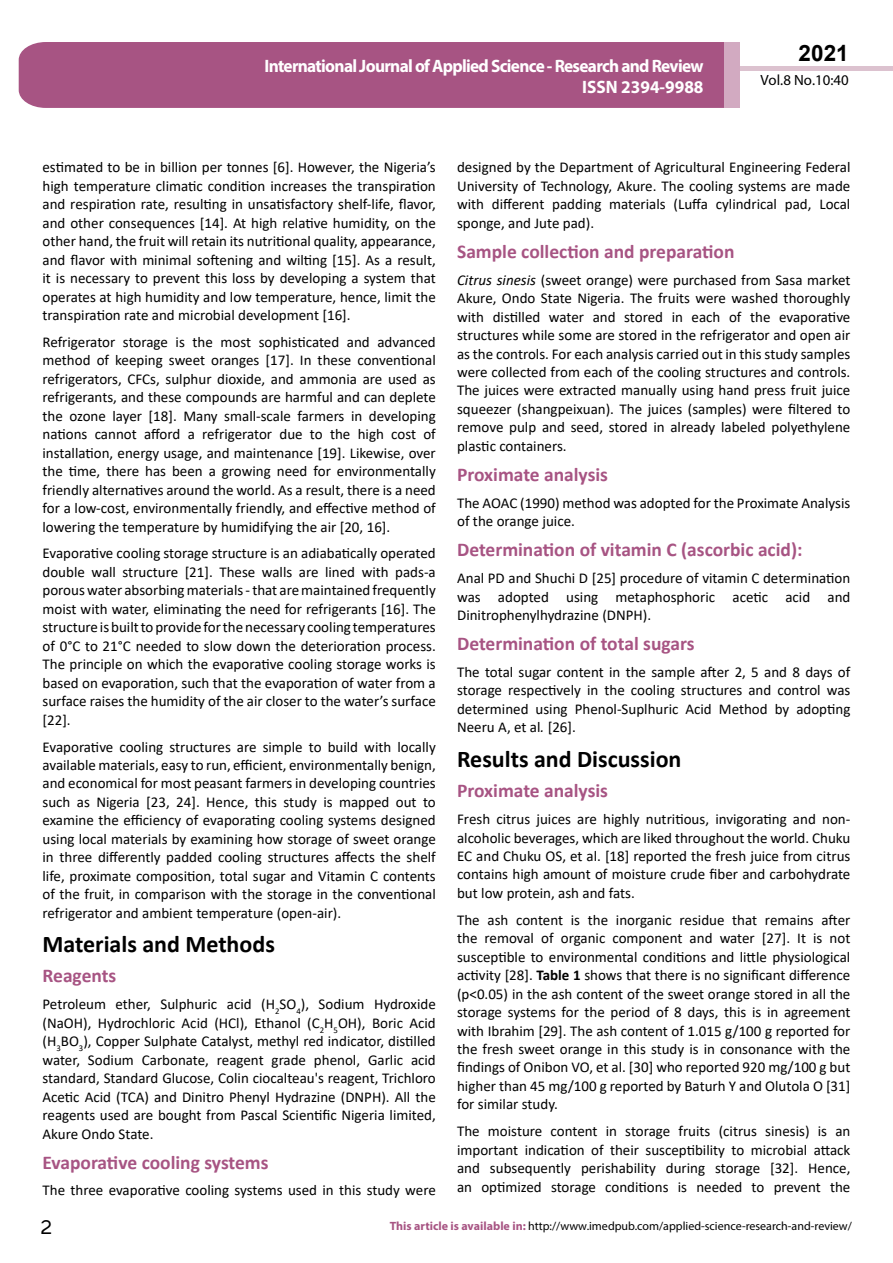
<style>
.page{position:relative;width:893px;height:1263px;background:#fff}
.page>*{position:absolute;margin:0;border:0;box-sizing:border-box;transform-origin:0 0}
.t1{font:25.5px "Tunga";color:#000}
.t2{font:700 24px "Calibri";color:#000}
.t3{font:700 22.5px "Arial";color:#000}
.t4{font:700 19.5px "Calibri";color:#a75483}
.t5{font:700 18px/21.6px "Myriad Pro";letter-spacing:-.04em;color:#fff;text-align:right;scale:.96 1}
.t6{font:15px/18.5px "Calibri";color:#000;text-align:justify}
.t7{font:14.85px "Myriad Pro";color:#000}
.t8{font:12px "Myriad Pro";color:#000}
.s1{font-style:italic}
.s2{font-weight:700}
.s3{font-weight:700;color:#a75483}
</style>
<div class="page">
<div style="left:722px;top:66px;width:171px;height:5px;background:#dcc2cf"></div>
<div style="left:19px;top:42px;width:706px;height:66px;background:#a75483"></div>
<div style="left:725px;top:42px;width:15px;height:66px;background:#d2aac1"></div>
<p class="t5" style="left:264px;top:54px;width:459px">International Journal of Applied Science - Research and Review<br>ISSN 2394-9988</p>
<h3 class="t3" style="left:799px;top:38px;width:52px">2021</h3>
<p class="t7" style="left:760px;top:71px;width:90px">Vol.8 No.10:40</p>
<p class="t6" style="left:43px;top:158px;width:395px">estimated to be in billion per tonnes [6]. However, the Nigeria’s high temperature climatic condition increases the transpiration and respiration rate, resulting in unsatisfactory shelf-life, flavor, and other consequences [14]. At high relative humidity, on the other hand, the fruit will retain its nutritional quality, appearance, and flavor with minimal softening and wilting [15]. As a result, it is necessary to prevent this loss by developing a system that operates at high humidity and low temperature, hence, limit the transpiration rate and microbial development [16].</p>
<p class="t6" style="left:43px;top:332px;width:395px">Refrigerator storage is the most sophisticated and advanced method of keeping sweet oranges [17]. In these conventional refrigerators, CFCs, sulphur dioxide, and ammonia are used as refrigerants, and these compounds are harmful and can deplete the ozone layer [18]. Many small-scale farmers in developing nations cannot afford a refrigerator due to the high cost of installation, energy usage, and maintenance [19]. Likewise, over the time, there has been a growing need for environmentally friendly alternatives around the world. As a result, there is a need for a low-cost, environmentally friendly, and effective method of lowering the temperature by humidifying the air [20, 16].</p>
<p class="t6" style="left:43px;top:544px;width:395px">Evaporative cooling storage structure is an adiabatically operated double wall structure [21]. These walls are lined with pads-a porous water absorbing materials - that are maintained frequently moist with water, eliminating the need for refrigerants [16]. The structure is built to provide for the necessary cooling temperatures of 0°C to 21°C needed to slow down the deterioration process.<br>The principle on which the evaporative cooling storage works is based on evaporation, such that the evaporation of water from a surface raises the humidity of the air closer to the water’s surface [22].</p>
<p class="t6" style="left:43px;top:737px;width:395px">Evaporative cooling structures are simple to build with locally available materials, easy to run, efficient, environmentally benign, and economical for most peasant farmers in developing countries such as Nigeria [23, 24]. Hence, this study is mapped out to examine the efficiency of evaporating cooling systems designed using local materials by examining how storage of sweet orange in three differently padded cooling structures affects the shelf life, proximate composition, total sugar and Vitamin C contents of the fruit, in comparison with the storage in the conventional refrigerator and ambient temperature (open-air).</p>
<h2 class="t2" style="left:43px;top:927px;width:234px">Materials and Methods</h2>
<h3 class="t4" style="left:43px;top:962px;width:75px">Reagents</h3>
<p class="t6" style="left:43px;top:995px;width:395px">Petroleum ether, Sulphuric acid (H<sub>2</sub>SO<sub>4</sub>), Sodium Hydroxide (NaOH), Hydrochloric Acid (HCl), Ethanol (C<sub>2</sub>H<sub>5</sub>OH), Boric Acid (H<sub>3</sub>BO<sub>3</sub>), Copper Sulphate Catalyst, methyl red indicator, distilled water, Sodium Carbonate, reagent grade phenol, Garlic acid standard, Standard Glucose, Colin ciocalteau's reagent, Trichloro Acetic Acid (TCA) and Dinitro Phenyl Hydrazine (DNPH). All the reagents used are bought from Pascal Scientific Nigeria limited, Akure Ondo State.</p>
<h3 class="t4" style="left:43px;top:1148px;width:228px">Evaporative cooling systems</h3>
<p class="t6" style="left:43px;top:1181px;width:395px">The three evaporative cooling systems used in this study were</p>
<p class="t6" style="left:457px;top:158px;width:395px">designed by the Department of Agricultural Engineering Federal University of Technology, Akure. The cooling systems are made with different padding materials (Luffa cylindrical pad, Local sponge, and Jute pad).</p>
<h3 class="t4" style="left:457px;top:237px;width:279px">Sample collection and preparation</h3>
<p class="t6" style="left:457px;top:270px;width:395px"><span class="s1">Citrus sinesis</span> (sweet orange) were purchased from Sasa market Akure, Ondo State Nigeria. The fruits were washed thoroughly with distilled water and stored in each of the evaporative structures while some are stored in the refrigerator and open air as the controls. For each analysis carried out in this study samples were collected from each of the cooling structures and controls.<br>The juices were extracted manually using hand press fruit juice squeezer (shangpeixuan). The juices (samples) were filtered to remove pulp and seed, stored in already labeled polyethylene plastic containers.</p>
<h3 class="t4" style="left:457px;top:460px;width:152px">Proximate analysis</h3>
<p class="t6" style="left:457px;top:493px;width:395px">The AOAC (1990) method was adopted for the Proximate Analysis of the orange juice.</p>
<h3 class="t4" style="left:457px;top:536px;width:347px">Determination of vitamin C (ascorbic acid):</h3>
<p class="t6" style="left:457px;top:568px;width:395px">Anal PD and Shuchi D [25] procedure of vitamin C determination was adopted using metaphosphoric acetic acid and Dinitrophenylhydrazine (DNPH).</p>
<h3 class="t4" style="left:457px;top:630px;width:239px">Determination of total sugars</h3>
<p class="t6" style="left:457px;top:662px;width:395px">The total sugar content in the sample after 2, 5 and 8 days of storage respectively in the cooling structures and control was determined using Phenol-Suplhuric Acid Method by adopting Neeru A, et al<span class="s1">.</span> [26].</p>
<h2 class="t2" style="left:457px;top:742px;width:226px">Results and Discussion</h2>
<h3 class="t4" style="left:457px;top:777px;width:152px">Proximate analysis</h3>
<p class="t6" style="left:457px;top:809px;width:395px">Fresh citrus juices are highly nutritious, invigorating and non&shy;alcoholic beverages, which are liked throughout the world. Chuku EC and Chuku OS, et al. [18] reported the fresh juice from citrus contains high amount of moisture crude fiber and carbohydrate but low protein, ash and fats.</p>
<p class="t6" style="left:457px;top:910px;width:395px">The ash content is the inorganic residue that remains after the removal of organic component and water [27]. It is not susceptible to environmental conditions and little physiological activity [28]. <span class="s2">Table 1</span> shows that there is no significant difference (p&lt;0.05) in the ash content of the sweet orange stored in all the storage systems for the period of 8 days, this is in agreement with Ibrahim [29]. The ash content of 1.015 g/100 g reported for the fresh sweet orange in this study is in consonance with the findings of Onibon VO, et al. [30] who reported 920 mg/100 g but higher than 45 mg/100 g reported by Baturh Y and Olutola O [31] for similar study.</p>
<p class="t6" style="left:457px;top:1122px;width:395px">The moisture content in storage fruits (citrus sinesis) is an important indication of their susceptibility to microbial attack and subsequently perishability during storage [32]. Hence, an optimized storage conditions is needed to prevent the</p>
<h1 class="t1" style="left:41px;top:1210px;width:13px">2</h1>
<p class="t8" style="left:390px;top:1218px;width:464px"><span class="s3">This article is available in:</span> http://www.imedpub.com/applied-science-research-and-review/</p>
</div>
